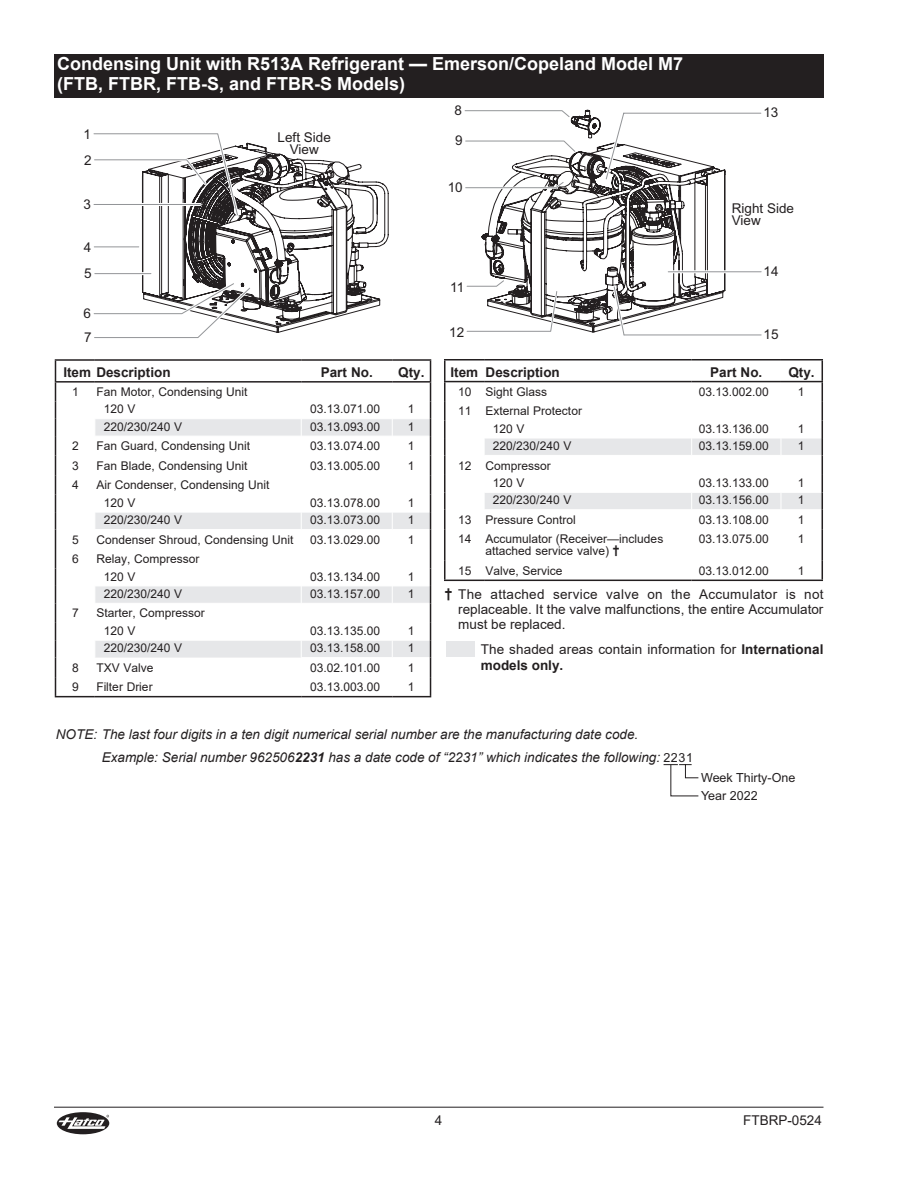
<style>
.page{position:relative;width:918px;height:1188px;background:#fff}
.page>*{position:absolute;margin:0;border:0;box-sizing:border-box;transform-origin:0 0}
.Heading{font:700 18px/19.5px "Arial";color:#fff}
.Body{font:13.5px/12px "Arial";color:#231f20}
.Notes{font:italic 13.5px "Arial";color:#231f20}
.t1{font:700 13.5px "Arial";color:#231f20}
.t2{font:12.6px/17.7px "Arial";color:#231f20}
.t3{font:12px/12px "Arial";color:#231f20}
.s1{font-weight:700}
.s2{font-style:normal;font-size:12.6px}
</style>
<div class="page">
<hr style="left:54px;top:1107px;width:769px;height:1px;background:#231f20">
<svg style="left:57px;top:1112px;width:52px;height:22px"></svg>
<div style="left:54px;top:54px;width:769px;height:44px;background:#231f20"></div>
<hr style="left:55px;top:359px;width:40px;height:2px;background:#231f20">
<hr style="left:95px;top:359px;width:206px;height:2px;background:#231f20">
<svg style="left:55px;top:360px;width:376px;height:336px"></svg>
<hr style="left:55px;top:696px;width:40px;height:1px;background:#231f20">
<hr style="left:95px;top:696px;width:206px;height:1px;background:#231f20">
<hr style="left:301px;top:696px;width:91px;height:1px;background:#231f20">
<hr style="left:392px;top:696px;width:39px;height:1px;background:#231f20">
<hr style="left:692px;top:359px;width:89px;height:2px;background:#231f20">
<hr style="left:781px;top:359px;width:42px;height:2px;background:#231f20">
<svg style="left:444px;top:360px;width:379px;height:169px"></svg>
<hr style="left:444px;top:529px;width:1px;height:32px;background:#231f20">
<hr style="left:822px;top:529px;width:1px;height:32px;background:#231f20">
<svg style="left:444px;top:561px;width:1px;height:19px"></svg>
<svg style="left:822px;top:561px;width:1px;height:19px"></svg>
<hr style="left:444px;top:580px;width:40px;height:1px;background:#231f20">
<hr style="left:484px;top:580px;width:208px;height:1px;background:#231f20">
<hr style="left:692px;top:580px;width:89px;height:1px;background:#231f20">
<hr style="left:781px;top:580px;width:42px;height:1px;background:#231f20">
<svg style="left:141px;top:142px;width:587px;height:241px"></svg>
<svg style="left:93px;top:133px;width:148px;height:86px"></svg>
<hr style="left:94px;top:247px;width:45px;height:1px;background:#939598">
<hr style="left:95px;top:272px;width:56px;height:3px;background:#fff">
<hr style="left:95px;top:273px;width:56px;height:1px;background:#939598">
<hr style="left:94px;top:203px;width:106px;height:3px;background:#fff">
<hr style="left:94px;top:204px;width:106px;height:1px;background:#939598">
<svg style="left:93px;top:280px;width:161px;height:61px"></svg>
<hr style="left:668px;top:270px;width:93px;height:3px;background:#fff">
<hr style="left:668px;top:271px;width:93px;height:1px;background:#939598">
<hr style="left:624px;top:333px;width:137px;height:3px;background:#fff">
<hr style="left:624px;top:335px;width:137px;height:1px;background:#939598">
<svg style="left:611px;top:283px;width:17px;height:55px"></svg>
<svg style="left:463px;top:109px;width:299px;height:81px"></svg>
<svg style="left:465px;top:278px;width:94px;height:56px"></svg>
<div style="left:446px;top:641px;width:29px;height:16px;background:#e6e7e9"></div>
<svg style="left:663px;top:764px;width:36px;height:33px"></svg>
<p class="Heading" style="left:57px;top:54px;width:628px">Condensing Unit with R513A Refrigerant — Emerson/Copeland Model M7 (FTB, FTBR, FTB-S, and FTBR-S Models)</p>
<p class="Body" style="left:83px;top:121px;width:10px;line-height:26.1px">1<br>2</p>
<p class="Body" style="left:83px;top:199px;width:9px">3</p>
<p class="Body" style="left:84px;top:241px;width:9px">4</p>
<p class="Body" style="left:84px;top:268px;width:9px">5</p>
<p class="Body" style="left:84px;top:302px;width:9px;line-height:23.9px">6<br>7</p>
<p class="Body" style="left:278px;top:131px;width:55px;text-align:center">Left Side<br>View</p>
<p class="t1" style="left:63px;top:363px;width:109px">Item Description</p>
<p class="t1" style="left:321px;top:363px;width:54px">Part No.</p>
<p class="t1" style="left:398px;top:363px;width:28px">Qty.</p>
<p class="t3" style="left:72px;top:386px;width:8px">1</p>
<p class="t3" style="left:96px;top:386px;width:153px">Fan Motor, Condensing Unit</p>
<p class="t3" style="left:104px;top:403px;width:33px">120 V</p>
<p class="t3" style="left:310px;top:403px;width:72px">03.13.071.00</p>
<p class="t3" style="left:408px;top:403px;width:8px">1</p>
<p class="t3" style="left:104px;top:420px;width:80px">220/230/240 V</p>
<p class="t3" style="left:310px;top:420px;width:72px">03.13.093.00</p>
<p class="t3" style="left:408px;top:420px;width:8px">1</p>
<p class="t3" style="left:72px;top:440px;width:8px">2</p>
<p class="t3" style="left:96px;top:440px;width:155px">Fan Guard, Condensing Unit</p>
<p class="t3" style="left:310px;top:440px;width:72px">03.13.074.00</p>
<p class="t3" style="left:408px;top:440px;width:8px">1</p>
<p class="t3" style="left:72px;top:459px;width:8px">3</p>
<p class="t3" style="left:96px;top:459px;width:153px">Fan Blade, Condensing Unit</p>
<p class="t3" style="left:310px;top:459px;width:72px">03.13.005.00</p>
<p class="t3" style="left:408px;top:459px;width:8px">1</p>
<p class="t3" style="left:72px;top:479px;width:8px">4</p>
<p class="t3" style="left:96px;top:479px;width:175px">Air Condenser, Condensing Unit</p>
<p class="t3" style="left:104px;top:496px;width:33px">120 V</p>
<p class="t3" style="left:310px;top:496px;width:72px">03.13.078.00</p>
<p class="t3" style="left:408px;top:496px;width:8px">1</p>
<p class="t3" style="left:104px;top:514px;width:80px">220/230/240 V</p>
<p class="t3" style="left:310px;top:514px;width:72px">03.13.073.00</p>
<p class="t3" style="left:408px;top:514px;width:8px">1</p>
<p class="t3" style="left:72px;top:533px;width:8px">5</p>
<p class="t3" style="left:96px;top:533px;width:199px">Condenser Shroud, Condensing Unit</p>
<p class="t3" style="left:310px;top:533px;width:72px">03.13.029.00</p>
<p class="t3" style="left:408px;top:533px;width:8px">1</p>
<p class="t3" style="left:72px;top:553px;width:8px">6</p>
<p class="t3" style="left:96px;top:553px;width:105px">Relay, Compressor</p>
<p class="t3" style="left:104px;top:570px;width:33px">120 V</p>
<p class="t3" style="left:310px;top:570px;width:72px">03.13.134.00</p>
<p class="t3" style="left:408px;top:570px;width:8px">1</p>
<p class="t3" style="left:104px;top:588px;width:80px">220/230/240 V</p>
<p class="t3" style="left:310px;top:588px;width:72px">03.13.157.00</p>
<p class="t3" style="left:408px;top:588px;width:8px">1</p>
<p class="t3" style="left:72px;top:607px;width:8px">7</p>
<p class="t3" style="left:96px;top:607px;width:110px">Starter, Compressor</p>
<p class="t3" style="left:104px;top:625px;width:33px">120 V</p>
<p class="t3" style="left:310px;top:625px;width:72px">03.13.135.00</p>
<p class="t3" style="left:408px;top:625px;width:8px">1</p>
<p class="t3" style="left:104px;top:642px;width:80px">220/230/240 V</p>
<p class="t3" style="left:310px;top:642px;width:72px">03.13.158.00</p>
<p class="t3" style="left:408px;top:642px;width:8px">1</p>
<p class="t3" style="left:72px;top:661px;width:8px">8</p>
<p class="t3" style="left:96px;top:661px;width:59px">TXV Valve</p>
<p class="t3" style="left:310px;top:661px;width:72px">03.02.101.00</p>
<p class="t3" style="left:408px;top:661px;width:8px">1</p>
<p class="t3" style="left:72px;top:681px;width:8px">9</p>
<p class="t3" style="left:96px;top:681px;width:58px">Filter Drier</p>
<p class="t3" style="left:310px;top:681px;width:72px">03.13.003.00</p>
<p class="t3" style="left:408px;top:681px;width:8px">1</p>
<p class="Body" style="left:455px;top:105px;width:9px">8</p>
<p class="Body" style="left:763px;top:106px;width:17px">13</p>
<p class="Body" style="left:455px;top:135px;width:9px">9</p>
<p class="Body" style="left:448px;top:181px;width:17px">10</p>
<p class="Body" style="left:450px;top:281px;width:16px">11</p>
<p class="Body" style="left:449px;top:326px;width:17px">12</p>
<p class="Body" style="left:732px;top:202px;width:64px">Right Side<br>View</p>
<p class="Body" style="left:764px;top:265px;width:17px">14</p>
<p class="Body" style="left:764px;top:328px;width:17px">15</p>
<p class="t1" style="left:451px;top:363px;width:29px">Item</p>
<p class="t1" style="left:486px;top:363px;width:76px">Description</p>
<p class="t1" style="left:710px;top:363px;width:54px">Part No.</p>
<p class="t1" style="left:788px;top:363px;width:28px">Qty.</p>
<p class="t3" style="left:458px;top:385px;width:15px">10</p>
<p class="t3" style="left:486px;top:385px;width:63px">Sight Glass</p>
<p class="t3" style="left:699px;top:385px;width:72px">03.13.002.00</p>
<p class="t3" style="left:798px;top:385px;width:8px">1</p>
<p class="t3" style="left:458px;top:405px;width:15px">11</p>
<p class="t3" style="left:486px;top:405px;width:98px">External Protector</p>
<p class="t3" style="left:493px;top:422px;width:33px">120 V</p>
<p class="t3" style="left:699px;top:422px;width:72px">03.13.136.00</p>
<p class="t3" style="left:798px;top:422px;width:8px">1</p>
<p class="t3" style="left:493px;top:440px;width:80px">220/230/240 V</p>
<p class="t3" style="left:699px;top:440px;width:72px">03.13.159.00</p>
<p class="t3" style="left:798px;top:440px;width:8px">1</p>
<p class="t3" style="left:458px;top:459px;width:15px">12</p>
<p class="t3" style="left:486px;top:459px;width:67px">Compressor</p>
<p class="t3" style="left:493px;top:477px;width:33px">120 V</p>
<p class="t3" style="left:699px;top:477px;width:72px">03.13.133.00</p>
<p class="t3" style="left:798px;top:477px;width:8px">1</p>
<p class="t3" style="left:493px;top:494px;width:80px">220/230/240 V</p>
<p class="t3" style="left:699px;top:494px;width:72px">03.13.156.00</p>
<p class="t3" style="left:798px;top:494px;width:8px">1</p>
<p class="t3" style="left:458px;top:514px;width:15px">13</p>
<p class="t3" style="left:486px;top:514px;width:92px">Pressure Control</p>
<p class="t3" style="left:699px;top:514px;width:72px">03.13.108.00</p>
<p class="t3" style="left:798px;top:514px;width:8px">1</p>
<p class="t3" style="left:458px;top:533px;width:15px">14</p>
<p class="t3" style="left:486px;top:533px;width:179px">Accumulator (Receiver—includes attached service valve) <span class="s1">†</span></p>
<p class="t3" style="left:699px;top:533px;width:72px">03.13.075.00</p>
<p class="t3" style="left:798px;top:533px;width:8px">1</p>
<p class="t3" style="left:458px;top:565px;width:15px">15</p>
<p class="t3" style="left:486px;top:565px;width:79px">Valve, Service</p>
<p class="t3" style="left:699px;top:565px;width:72px">03.13.012.00</p>
<p class="t3" style="left:798px;top:565px;width:8px">1</p>
<p class="Body" style="left:458px;top:587px;width:367px;line-height:15px;text-align:justify;text-indent:-14px"><span class="s1">†</span> The attached service valve on the Accumulator is not replaceable. It the valve malfunctions, the entire Accumulator must be replaced.</p>
<p class="Body" style="left:481px;top:641px;width:344px;line-height:16.2px">The shaded areas contain information for <span class="s1">International models only.</span></p>
<p class="Notes" style="left:56px;top:725px;width:584px">NOTE: The last four digits in a ten digit numerical serial number are the manufacturing date code.</p>
<p class="Notes" style="left:102px;top:749px;width:593px">Example: Serial number 962506<span class="s1">2231</span> has a date code of “2231” which indicates the following: <span class="s2">2231</span></p>
<p class="t2" style="left:701px;top:769px;width:96px">Week Thirty-One<br>Year 2022</p>
<p class="Body" style="left:435px;top:1114px;width:9px">4</p>
<p class="Body" style="left:743px;top:1114px;width:80px">FTBRP-0524</p>
</div>
